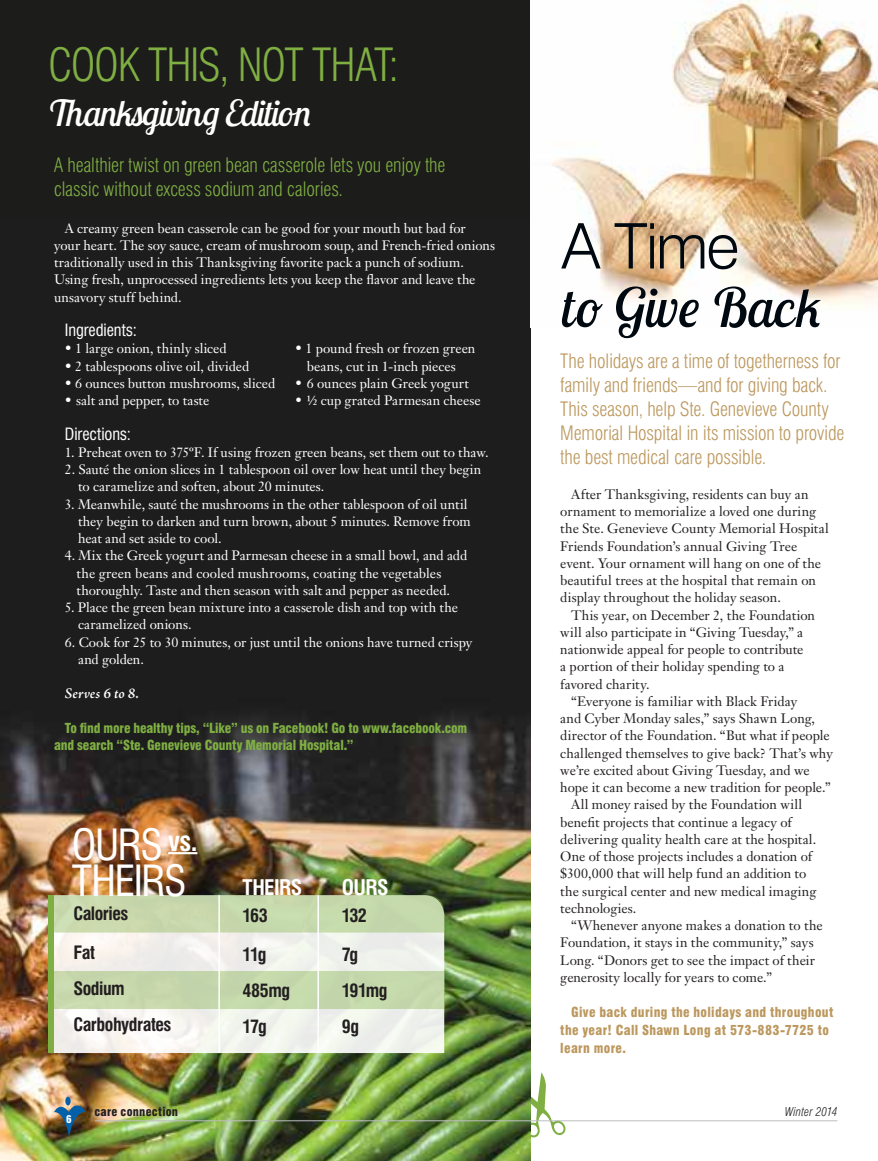
<style>
.page{position:relative;width:878px;height:1161px;background:#fff}
.page>*{position:absolute;margin:0;border:0;box-sizing:border-box;transform-origin:0 0}
.t1{font:300 63px "Swiss 721 BT";color:#000810}
.t2{font:italic 54px "Lobster Two";color:#000810}
.t3{font:300 condensed 45px "Swiss 721 BT";letter-spacing:-.03em;color:#7faf42}
.t4{font:condensed 41.85px/36px "Swiss 721 BT";letter-spacing:-.035em;color:#fff}
.t5{font:italic 36px "Lobster Two";letter-spacing:-.03em;color:#fff}
.t6{font:700 condensed 21px "Swiss 721 BT";letter-spacing:-.03em;color:#fff}
.t7{font:300 condensed 19.5px/24px "Swiss 721 BT";letter-spacing:-.01em;color:#bc985e}
.t8{font:300 condensed 19.5px/24px "Swiss 721 BT";letter-spacing:-.01em;color:#7faf42}
.t9{font:700 condensed 18px/39px "Swiss 721 BT";letter-spacing:-.025em;color:#231f20}
.t10{font:condensed 16.5px "Swiss 721 BT";letter-spacing:-.005em;color:#fff}
.t11{font:italic 600 15px "Adobe Jenson Pro";letter-spacing:.005em;color:#fff}
.t12{font:13.5px/17.2px "Janson Text";color:#fff}
.t13{font:13.5px/17.2px "Janson Text";color:#231f20}
.t14{font:900 condensed 13.5px/17.2px "Swiss 721 BT";letter-spacing:-.01em;color:#7faf42}
.t15{font:900 condensed 13.5px/18px "Swiss 721 BT";letter-spacing:.025em;color:#bc985e}
.t16{font:900 condensed 12px "Swiss 721 BT";letter-spacing:.015em;color:#231f20}
.t17{font:italic 300 condensed 12px "Swiss 721 BT";letter-spacing:.01em;color:#231f20}
.t18{font:900 condensed 10.5px "Swiss 721 BT";color:#fff}
</style>
<div class="page">
<div style="left:0;top:0;width:530px;height:1161px;background:#1c1c1b"></div>
<img style="left:0;top:712px;width:530px;height:449px">
<svg style="left:54px;top:933px;width:390px;height:120px;background:#f2f2ed"></svg>
<div style="left:50px;top:971px;width:394px;height:38px;background:#c5d8ac"></div>
<img style="left:552px;top:0;width:326px;height:309px">
<hr style="left:95px;top:1121px;width:742px;height:1px;background:#bcbec0">
<div style="left:65px;top:1097px;width:6px;height:9px;background:#0060a9;border-radius:50%"></div>
<svg style="left:54px;top:1105px;width:31px;height:33px"></svg>
<svg style="left:54px;top:895px;width:390px;height:38px;background:#c6d7ab"></svg>
<hr style="left:317px;top:895px;width:2px;height:158px;background:#fff">
<hr style="left:218px;top:895px;width:2px;height:158px;background:#fff">
<hr style="left:168px;top:852px;width:29px;height:2px;background:#fff">
<div style="left:48px;top:895px;width:6px;height:158px;background:#7faf42"></div>
<svg style="left:526px;top:1072px;width:39px;height:65px"></svg>
<h3 class="t3" style="left:48px;top:37px;width:352px">COOK THIS, NOT THAT:</h3>
<h3 class="t5" style="left:48px;top:90px;width:265px">Thanksgiving Edition</h3>
<h3 class="t8" style="left:54px;top:153px;width:393px">A healthier twist on green bean casserole lets you enjoy the classic without excess sodium and calories.</h3>
<p class="t12" style="left:54px;top:219px;width:442px;text-indent:11px">A creamy green bean casserole can be good for your mouth but bad for your heart. The soy sauce, cream of mushroom soup, and French-fried onions traditionally used in this Thanksgiving favorite pack a punch of sodium.<br>Using fresh, unprocessed ingredients lets you keep the flavor and leave the unsavory stuff behind.</p>
<p class="t10" style="left:65px;top:320px;width:74px">Ingredients:</p>
<p class="t12" style="left:65px;top:340px;width:163px">• 1 large onion, thinly sliced</p>
<p class="t12" style="left:65px;top:357px;width:186px">• 2 tablespoons olive oil, divided</p>
<p class="t12" style="left:65px;top:375px;width:212px">• 6 ounces button mushrooms, sliced</p>
<p class="t12" style="left:65px;top:392px;width:146px">• salt and pepper, to taste</p>
<p class="t12" style="left:295px;top:340px;width:182px;text-align:center">• 1 pound fresh or frozen green beans, cut in 1-inch pieces</p>
<p class="t12" style="left:295px;top:375px;width:175px">• 6 ounces plain Greek yogurt</p>
<p class="t12" style="left:295px;top:392px;width:187px">• ½ cup grated Parmesan cheese</p>
<p class="t10" style="left:65px;top:424px;width:68px">Directions:</p>
<p class="t12" style="left:65px;top:444px;width:425px">1. Preheat oven to 375ºF. If using frozen green beans, set them out to thaw.</p>
<p class="t12" style="left:78px;top:461px;width:405px;text-indent:-13px">2. Sauté the onion slices in 1 tablespoon oil over low heat until they begin to caramelize and soften, about 20 minutes.</p>
<p class="t12" style="left:78px;top:495px;width:394px;text-indent:-13px">3. Meanwhile, sauté the mushrooms in the other tablespoon of oil until they begin to darken and turn brown, about 5 minutes. Remove from heat and set aside to cool.</p>
<p class="t12" style="left:77px;top:547px;width:392px;text-indent:-12px">4. Mix the Greek yogurt and Parmesan cheese in a small bowl, and add the green beans and cooled mushrooms, coating the vegetables thoroughly. Taste and then season with salt and pepper as needed.</p>
<p class="t12" style="left:78px;top:599px;width:381px;text-indent:-13px">5. Place the green bean mixture into a casserole dish and top with the caramelized onions.</p>
<p class="t12" style="left:78px;top:633px;width:396px;text-indent:-13px">6. Cook for 25 to 30 minutes, or just until the onions have turned crispy and golden.</p>
<p class="t11" style="left:65px;top:685px;width:76px">Serves 6 to 8.</p>
<p class="t14" style="left:54px;top:719px;width:415px;text-indent:11px">To find more healthy tips, “Like” us on Facebook! Go to www.facebook.com and search “Ste. Genevieve County Memorial Hospital.”</p>
<h3 class="t4" style="left:72px;top:826px;width:127px">OURS <sup>vs.<br></sup>THEIRS</h3>
<h3 class="t9" style="left:73px;top:894px;width:57px">Calories<br>Fat</h3>
<h3 class="t9" style="left:73px;top:971px;width:100px;line-height:36px">Sodium<br>Carbohydrates</h3>
<p class="t18" style="left:66px;top:1113px;width:7px">6</p>
<p class="t16" style="left:94px;top:1105px;width:85px">care connection</p>
<h3 class="t6" style="left:242px;top:875px;width:61px">THEIRS</h3>
<h3 class="t9" style="left:242px;top:896px;width:27px">163<br>11g</h3>
<h3 class="t9" style="left:242px;top:972px;width:49px;line-height:36px">485mg<br>17g</h3>
<h3 class="t6" style="left:342px;top:875px;width:48px">OURS</h3>
<h3 class="t9" style="left:342px;top:896px;width:27px">132<br>7g</h3>
<h3 class="t9" style="left:342px;top:973px;width:47px;line-height:36px">191mg<br>9g</h3>
<h1 class="t1" style="left:561px;top:208px;width:179px">A Time</h1>
<h2 class="t2" style="left:561px;top:273px;width:262px">to Give Back</h2>
<h3 class="t7" style="left:560px;top:349px;width:286px">The holidays are a time of togetherness for family and friends—and for giving back.<br>This season, help Ste. Genevieve County Memorial Hospital in its mission to provide the best medical care possible.</h3>
<p class="t13" style="left:560px;top:485px;width:270px;text-indent:11px">After Thanksgiving, residents can buy an ornament to memorialize a loved one during the Ste. Genevieve County Memorial Hospital Friends Foundation’s annual Giving Tree event. Your ornament will hang on one of the beautiful trees at the hospital that remain on display throughout the holiday season.</p>
<p class="t13" style="left:560px;top:606px;width:256px;text-indent:11px">This year, on December 2, the Foundation will also participate in “Giving Tuesday,” a nationwide appeal for people to contribute<br>a portion of their holiday spending to a favored charity.</p>
<p class="t13" style="left:571px;top:692px;width:227px">“Everyone is familiar with Black Friday</p>
<p class="t13" style="left:560px;top:710px;width:256px">and Cyber Monday sales,” says Shawn Long,</p>
<p class="t13" style="left:560px;top:727px;width:271px">director of the Foundation. “But what if people</p>
<p class="t13" style="left:560px;top:744px;width:274px">challenged themselves to give back? That’s why</p>
<p class="t13" style="left:560px;top:761px;width:251px">we’re excited about Giving Tuesday, and we</p>
<p class="t13" style="left:560px;top:779px;width:272px">hope it can become a new tradition for people.”</p>
<p class="t13" style="left:571px;top:796px;width:232px">All money raised by the Foundation will</p>
<p class="t13" style="left:560px;top:813px;width:233px">benefit projects that continue a legacy of</p>
<p class="t13" style="left:560px;top:830px;width:257px">delivering quality health care at the hospital.</p>
<p class="t13" style="left:560px;top:848px;width:253px">One of those projects includes a donation of</p>
<p class="t13" style="left:560px;top:865px;width:247px">$300,000 that will help fund an addition to</p>
<p class="t13" style="left:560px;top:882px;width:257px">the surgical center and new medical imaging</p>
<p class="t13" style="left:560px;top:899px;width:78px">technologies.</p>
<p class="t13" style="left:571px;top:917px;width:253px">“Whenever anyone makes a donation to the</p>
<p class="t13" style="left:560px;top:934px;width:255px">Foundation, it stays in the community,” says</p>
<p class="t13" style="left:560px;top:951px;width:256px">Long. “Donors get to see the impact of their</p>
<p class="t13" style="left:560px;top:968px;width:213px">generosity locally for years to come.”</p>
<p class="t15" style="left:560px;top:1003px;width:274px;text-indent:11px">Give back during the holidays and throughout the year! Call Shawn Long at 573-883-7725 to learn more.</p>
<p class="t17" style="left:784px;top:1105px;width:54px">Winter 2014</p>
</div>
